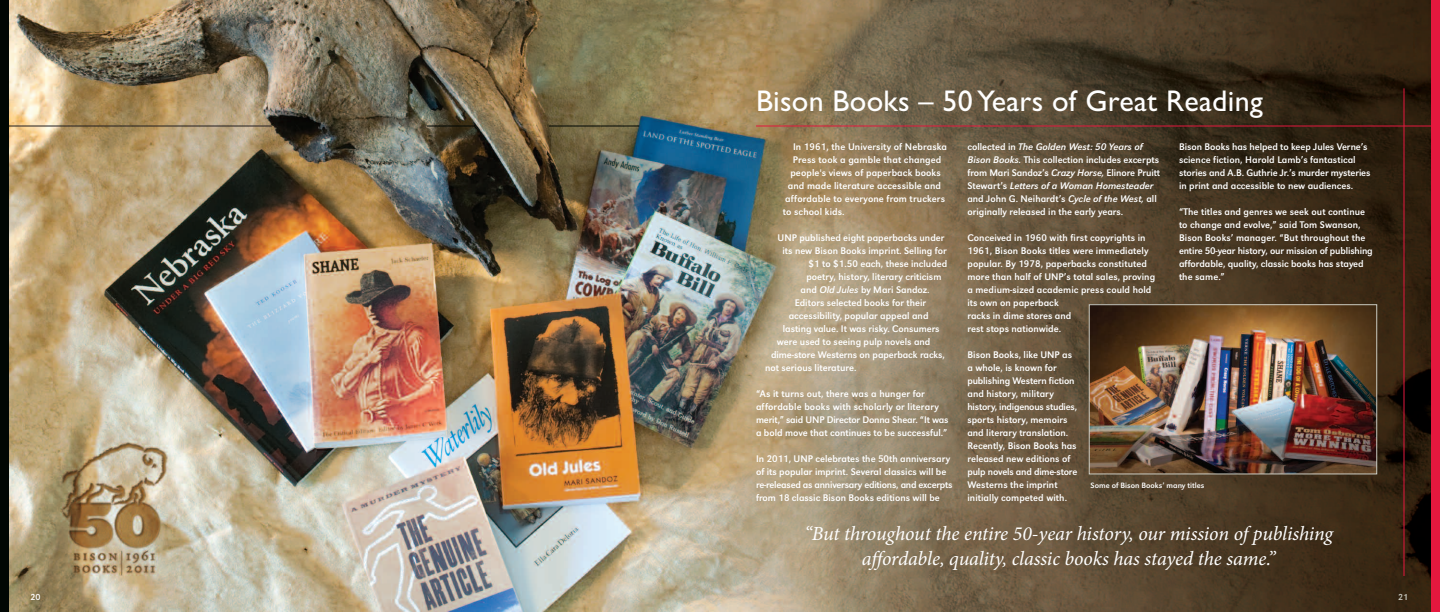
<style>
.page{position:relative;width:1440px;height:612px;background:#fff}
.page>*{position:absolute;margin:0;border:0;box-sizing:border-box;transform-origin:0 0}
.t1{font:30px "Gill Sans";letter-spacing:.01em;color:#fff}
.t2{font:italic 20px/25px "Minion Pro";letter-spacing:-.01em;color:#fff;text-align:center}
.t3{font:10px/13px "URW Grotesk T";color:#fff}
.t4{font:9px "URW Grotesk T";color:#cacbc2}
.t5{font:9px "URW Grotesk T";color:#fff}
.t6{font:8px "URW Grotesk T";color:#fff}
.s1{font-style:italic}
</style>
<div class="page">
<img style="left:9px;top:0;width:1422px;height:612px">
<div style="left:1431px;top:0;width:9px;height:612px;background:#e4183e"></div>
<hr style="left:756px;top:126px;width:681px;height:1px;background:#e4183e">
<hr style="left:0;top:126px;width:272px;height:1px;background:#231f20">
<hr style="left:549px;top:126px;width:90px;height:1px;background:#010703">
<hr style="left:427px;top:126px;width:48px;height:1px;background:#010703">
<hr style="left:1404px;top:88px;width:1px;height:488px;background:#e4183e">
<img style="left:1091px;top:306px;width:284px;height:166px">
<div style="left:1089px;top:304px;width:288px;height:170px;border:1px solid #cacbc2"></div>
<div style="left:0;top:0;width:9px;height:612px;background:#010703"></div>
<p class="t5" style="left:30px;top:591px;width:12px">20</p>
<h1 class="t1" style="left:756px;top:90px;width:508px">Bison Books – 50Years of Great Reading</h1>
<p class="t3" style="left:793px;top:140px;width:155px">In 1961, the University of Nebraska</p>
<p class="t3" style="left:793px;top:153px;width:150px">Press took a gamble that changed</p>
<p class="t3" style="left:790px;top:166px;width:152px">people's views of paperback books</p>
<p class="t3" style="left:788px;top:179px;width:155px">and made literature accessible and</p>
<p class="t3" style="left:785px;top:192px;width:161px">affordable to everyone from truckers</p>
<p class="t3" style="left:783px;top:205px;width:64px">to school kids.</p>
<p class="t3" style="left:778px;top:231px;width:168px">UNP published eight paperbacks under</p>
<p class="t3" style="left:783px;top:244px;width:166px">its new Bison Books imprint. Selling for</p>
<p class="t3" style="left:809px;top:257px;width:140px">$1 to $1.50 each, these included</p>
<p class="t3" style="left:806px;top:270px;width:136px">poetry, history, literary criticism</p>
<p class="t3" style="left:801px;top:283px;width:131px">and <span class="s1">Old Jules</span> by Mari Sandoz.</p>
<p class="t3" style="left:795px;top:296px;width:133px">Editors selected books for their</p>
<p class="t3" style="left:789px;top:309px;width:141px">accessibility, popular appeal and</p>
<p class="t3" style="left:783px;top:322px;width:158px">lasting value. It was risky. Consumers</p>
<p class="t3" style="left:777px;top:335px;width:155px">were used to seeing pulp novels and</p>
<p class="t3" style="left:771px;top:348px;width:175px">dime-store Westerns on paperback racks,</p>
<p class="t3" style="left:765px;top:361px;width:93px">not serious literature.</p>
<p class="t3" style="left:756px;top:387px;width:194px">“As it turns out, there was a hunger for affordable books with scholarly or literary merit,” said UNP Director Donna Shear. “It was a bold move that continues to be successful.”</p>
<p class="t3" style="left:756px;top:452px;width:198px">In 2011, UNP celebrates the 50th anniversary of its popular imprint. Several classics will be re-released as anniversary editions, and excerpts from 18 classic Bison Books editions will be</p>
<p class="t3" style="left:967px;top:140px;width:194px">collected in <span class="s1">The Golden West: 50 Years of Bison Books.</span> This collection includes excerpts from Mari Sandoz’s <span class="s1">Crazy Horse,</span> Elinore Pruitt Stewart’s <span class="s1">Letters of a Woman Homesteader </span>and John G. Neihardt’s <span class="s1">Cycle of the West,</span> all originally released in the early years.</p>
<p class="t3" style="left:967px;top:231px;width:189px">Conceived in 1960 with first copyrights in 1961, Bison Books titles were immediately popular. By 1978, paperbacks constituted more than half of UNP’s total sales, proving a medium-sized academic press could hold its own on paperback<br>racks in dime stores and<br>rest stops nationwide.</p>
<p class="t3" style="left:967px;top:348px;width:111px">Bison Books, like UNP as a whole, is known for publishing Western fiction and history, military history, indigenous studies, sports history, memoirs and literary translation.<br>Recently, Bison Books has released new editions of pulp novels and dime-store<br>Westerns the imprint initially competed with.</p>
<p class="t3" style="left:1179px;top:140px;width:193px">Bison Books has helped to keep Jules Verne’s science fiction, Harold Lamb’s fantastical stories and A.B. Guthrie Jr.’s murder mysteries in print and accessible to new audiences.</p>
<p class="t3" style="left:1179px;top:205px;width:195px">“The titles and genres we seek out continue to change and evolve,” said Tom Swanson, Bison Books’ manager. “But throughout the entire 50-year history, our mission of publishing affordable, quality, classic books has stayed the same.”</p>
<p class="t6" style="left:1091px;top:481px;width:115px">Some of Bison Books’ many titles</p>
<h2 class="t2" style="left:804px;top:523px;width:530px">“But throughout the entire 50-year history, our mission ofpublishing affordable, quality, classic books has stayed the same.”</h2>
<p class="t4" style="left:1398px;top:591px;width:12px">21</p>
</div>
